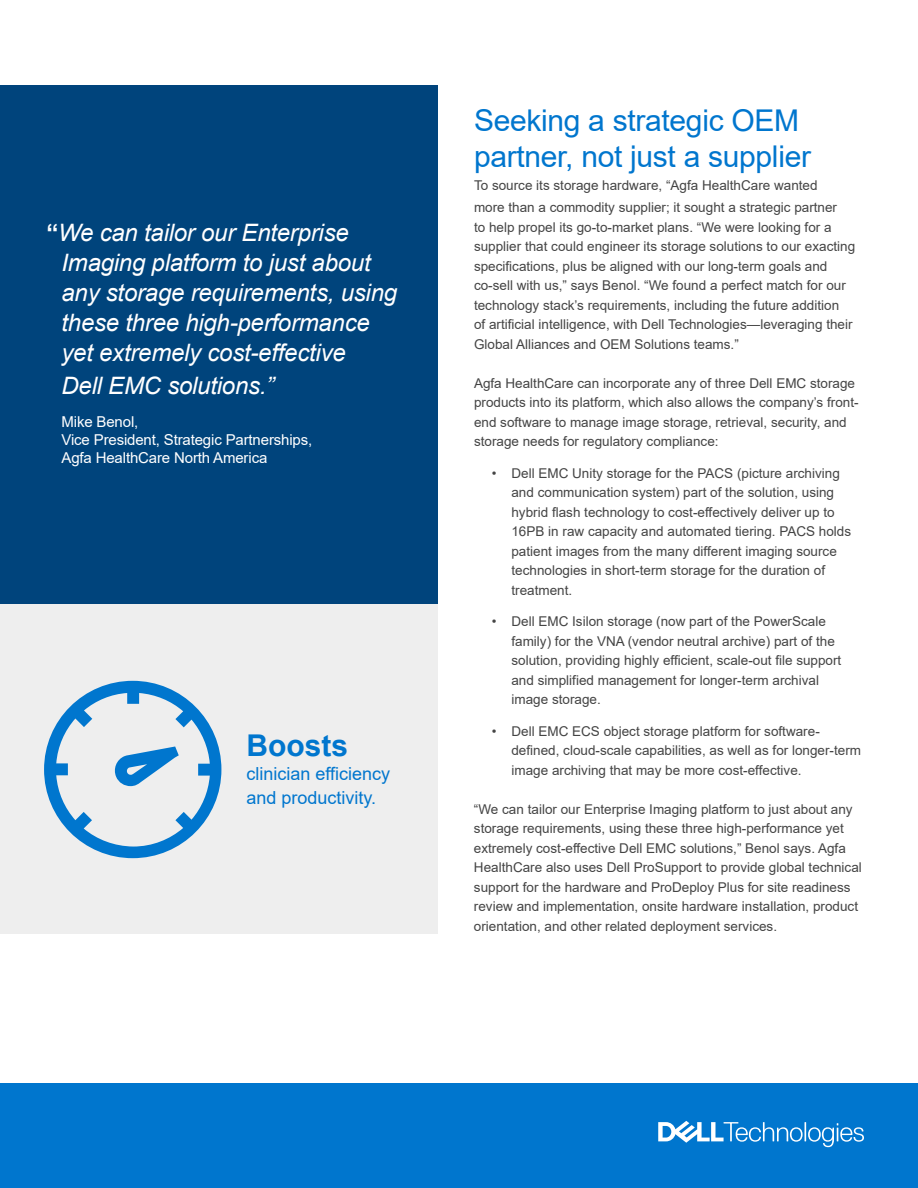
<style>
.page{position:relative;width:918px;height:1188px;background:#fff}
.page>*{position:absolute;margin:0;border:0;box-sizing:border-box;transform-origin:0 0}
.t1{font:30px/36px "Arial";letter-spacing:-.01em;color:#0076ce}
.t2{font:700 30px "Arial";color:#0076ce}
.t3{font:italic 24px/30px "Arial";letter-spacing:-.01em;color:#fff}
.t4{font:18px/24px "Arial";color:#0076ce}
.t5{font:15px/18px "Arial";letter-spacing:-.01em;color:#fff}
.t6{font:13.5px/19.5px "Arial";color:#444}
.s1{font-weight:700;font-style:normal}
</style>
<div class="page">
<div style="left:0;top:1083px;width:918px;height:105px;background:#0076ce"></div>
<svg style="left:658px;top:1121px;width:206px;height:26px"></svg>
<div style="left:0;top:604px;width:438px;height:330px;background:#eee"></div>
<div style="left:0;top:86px;width:438px;height:518px;background:#00447c"></div>
<svg style="left:44px;top:681px;width:177px;height:177px"></svg>
<h2 class="t3" style="left:62px;top:218px;width:337px;text-indent:-15px"><span class="s1">“</span>We can tailor our Enterprise<br>Imaging platform to just about any storage requirements, using these three high-performance yet extremely cost-effective</h2>
<h2 class="t3" style="left:62px;top:371px;width:214px">Dell EMC solutions.”</h2>
<p class="t5" style="left:62px;top:413px;width:252px">Mike Benol,<br>Vice President, Strategic Partnerships,<br>Agfa HealthCare North America</p>
<h1 class="t2" style="left:247px;top:724px;width:103px">Boosts</h1>
<h3 class="t4" style="left:247px;top:761px;width:145px">clinician efficiency and productivity.</h3>
<h1 class="t1" style="left:474px;top:103px;width:339px">Seeking a strategic OEM partner, not just a supplier</h1>
<p class="t6" style="left:474px;top:174px;width:365px;line-height:22.5px">To source its storage hardware, “Agfa HealthCare wanted more than a commodity supplier; it sought a strategic partner</p>
<p class="t6" style="left:474px;top:217px;width:383px">to help propel its go-to-market plans. “We were looking for a supplier that could engineer its storage solutions to our exacting specifications, plus be aligned with our long-term goals and co-sell with us,” says Benol. “We found a perfect match for our technology stack’s requirements, including the future addition<br>of artificial intelligence, with Dell Technologies—leveraging their Global Alliances and OEM Solutions teams.”</p>
<p class="t6" style="left:474px;top:373px;width:386px">Agfa HealthCare can incorporate any of three Dell EMC storage products into its platform, which also allows the company’s front&shy;end software to manage image storage, retrieval, security, and storage needs for regulatory compliance:</p>
<p class="t6" style="left:511px;top:463px;width:341px;text-indent:-19px">• Dell EMC Unity storage for the PACS (picture archiving and communication system) part of the solution, using hybrid flash technology to cost-effectively deliver up to 16PB in raw capacity and automated tiering. PACS holds patient images from the many different imaging source technologies in short-term storage for the duration of treatment.</p>
<p class="t6" style="left:511px;top:612px;width:331px;text-indent:-19px">• Dell EMC Isilon storage (now part of the PowerScale family) for the VNA (vendor neutral archive) part of the solution, providing highly efficient, scale-out file support and simplified management for longer-term archival image storage.</p>
<p class="t6" style="left:511px;top:721px;width:351px;text-indent:-19px">• Dell EMC ECS object storage platform for software&shy;defined, cloud-scale capabilities, as well as for longer-term image archiving that may be more cost-effective.</p>
<p class="t6" style="left:474px;top:799px;width:389px">“We can tailor our Enterprise Imaging platform to just about any storage requirements, using these three high-performance yet extremely cost-effective Dell EMC solutions,” Benol says. Agfa HealthCare also uses Dell ProSupport to provide global technical support for the hardware and ProDeploy Plus for site readiness review and implementation, onsite hardware installation, product orientation, and other related deployment services.</p>
</div>
